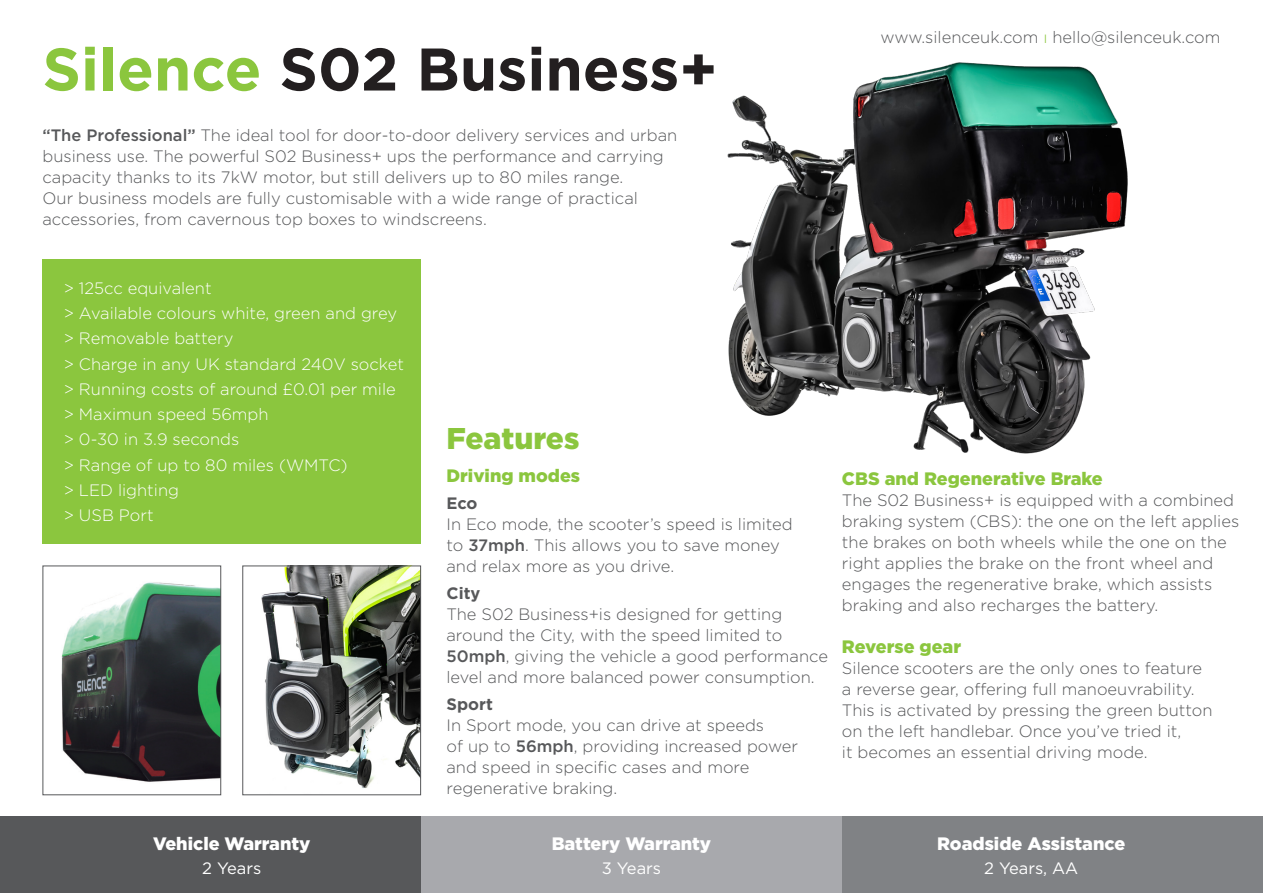
<style>
.page{position:relative;width:1263px;height:893px;background:#fff}
.page>*{position:absolute;margin:0;border:0;box-sizing:border-box;transform-origin:0 0}
.t1{font:700 60px "Gotham";color:#231f20}
.t2{font:900 30px "Gotham";color:#8bc63e}
.t3{font:900 18px "Gotham";color:#fff}
.t4{font:900 18px "Gotham";color:#8bc63e}
.t5{font:300 16.5px/21px "Gotham";color:#57585a}
.t6{font:300 16.5px "Gotham";color:#fff}
.t7{font:16.5px "Gotham";color:#fff}
.s1{color:#8bc63e}
.s2{font-weight:500}
.s3{font-weight:700}
</style>
<div class="page">
<img style="left:727px;top:62px;width:401px;height:392px">
<div style="left:0;top:816px;width:421px;height:77px;background:#57585a"></div>
<div style="left:421px;top:816px;width:421px;height:77px;background:#a8a9ad"></div>
<div style="left:842px;top:816px;width:421px;height:77px;background:#808285"></div>
<div style="left:43px;top:259px;width:378px;height:285px;background:#8bc63e"></div>
<img style="left:261px;top:568px;width:158px;height:220px">
<div style="left:242px;top:566px;width:179px;height:229px;border:1px solid #57585a"></div>
<img style="left:61px;top:582px;width:158px;height:200px">
<div style="left:43px;top:566px;width:178px;height:229px;border:1px solid #57585a"></div>
<p class="t1" style="left:43px;top:29px;width:677px"><span class="s1">Silence</span> S02 Business+</p>
<p class="t5" style="left:43px;top:124px;width:636px"><span class="s2">“The Professional”</span> The ideal tool for door-to-door delivery services and urban business use. The powerful S02 Business+ ups the performance and carrying</p>
<p class="t5" style="left:43px;top:166px;width:582px">capacity thanks to its 7kW motor, but still delivers up to 80 miles range.</p>
<p class="t5" style="left:43px;top:187px;width:597px">Our business models are fully customisable with a wide range of practical</p>
<p class="t5" style="left:43px;top:208px;width:446px">accessories, from cavernous top boxes to windscreens.</p>
<p class="t5" style="left:880px;top:26px;width:342px">www.silenceuk.com <span class="s1">ı</span> hello@silenceuk.com</p>
<p class="t6" style="left:64px;top:278px;width:149px">&gt; 125cc equivalent</p>
<p class="t6" style="left:64px;top:303px;width:335px">&gt; Available colours white, green and grey</p>
<p class="t6" style="left:64px;top:328px;width:171px">&gt; Removable battery</p>
<p class="t6" style="left:64px;top:353px;width:342px">&gt; Charge in any UK standard 240V socket</p>
<p class="t6" style="left:64px;top:379px;width:334px">&gt; Running costs of around £0.01 per mile</p>
<p class="t6" style="left:64px;top:404px;width:206px">&gt; Maximun speed 56mph</p>
<p class="t6" style="left:64px;top:429px;width:177px">&gt; 0-30 in 3.9 seconds</p>
<p class="t6" style="left:64px;top:454px;width:285px">&gt; Range of up to 80 miles (WMTC)</p>
<p class="t6" style="left:64px;top:480px;width:117px">&gt; LED lighting</p>
<p class="t6" style="left:64px;top:505px;width:91px">&gt; USB Port</p>
<p class="t3" style="left:153px;top:831px;width:159px">Vehicle Warranty</p>
<p class="t7" style="left:202px;top:858px;width:61px">2 Years</p>
<p class="t2" style="left:446px;top:418px;width:135px">Features</p>
<p class="t4" style="left:446px;top:463px;width:135px">Driving modes</p>
<p class="t5" style="left:446px;top:492px;width:348px"><span class="s3">Eco<br></span>In Eco mode, the scooter’s speed is limited</p>
<p class="t5" style="left:446px;top:534px;width:335px">to <span class="s2">37mph</span>. This allows you to save money and relax more as you drive.</p>
<p class="t5" style="left:446px;top:582px;width:383px"><span class="s3">City<br></span>The S02 Business+is designed for getting around the City, with the speed limited to <span class="s2">50mph</span>, giving the vehicle a good performance level and more balanced power consumption.</p>
<p class="t5" style="left:446px;top:693px;width:319px"><span class="s3">Sport<br></span>In Sport mode, you can drive at speeds</p>
<p class="t5" style="left:446px;top:735px;width:353px">of up to <span class="s2">56mph</span>, providing increased power and speed in specific cases and more</p>
<p class="t5" style="left:446px;top:777px;width:172px">regenerative braking.</p>
<p class="t4" style="left:842px;top:467px;width:262px">CBS and Regenerative Brake</p>
<p class="t5" style="left:842px;top:490px;width:399px">The S02 Business+ is equipped with a combined braking system (CBS): the one on the left applies the brakes on both wheels while the one on the right applies the brake on the front wheel and engages the regenerative brake, which assists braking and also recharges the battery.</p>
<p class="t4" style="left:842px;top:635px;width:121px">Reverse gear</p>
<p class="t5" style="left:842px;top:658px;width:362px">Silence scooters are the only ones to feature</p>
<p class="t5" style="left:842px;top:679px;width:354px">a reverse gear, offering full manoeuvrability.</p>
<p class="t5" style="left:842px;top:700px;width:372px">This is activated by pressing the green button</p>
<p class="t5" style="left:842px;top:721px;width:341px">on the left handlebar. Once you’ve tried it, it becomes an essential driving mode.</p>
<p class="t3" style="left:552px;top:831px;width:161px">Battery Warranty</p>
<p class="t7" style="left:602px;top:858px;width:61px">3 Years</p>
<p class="t3" style="left:937px;top:831px;width:190px">Roadside Assistance</p>
<p class="t7" style="left:984px;top:858px;width:96px">2 Years, AA</p>
</div>
